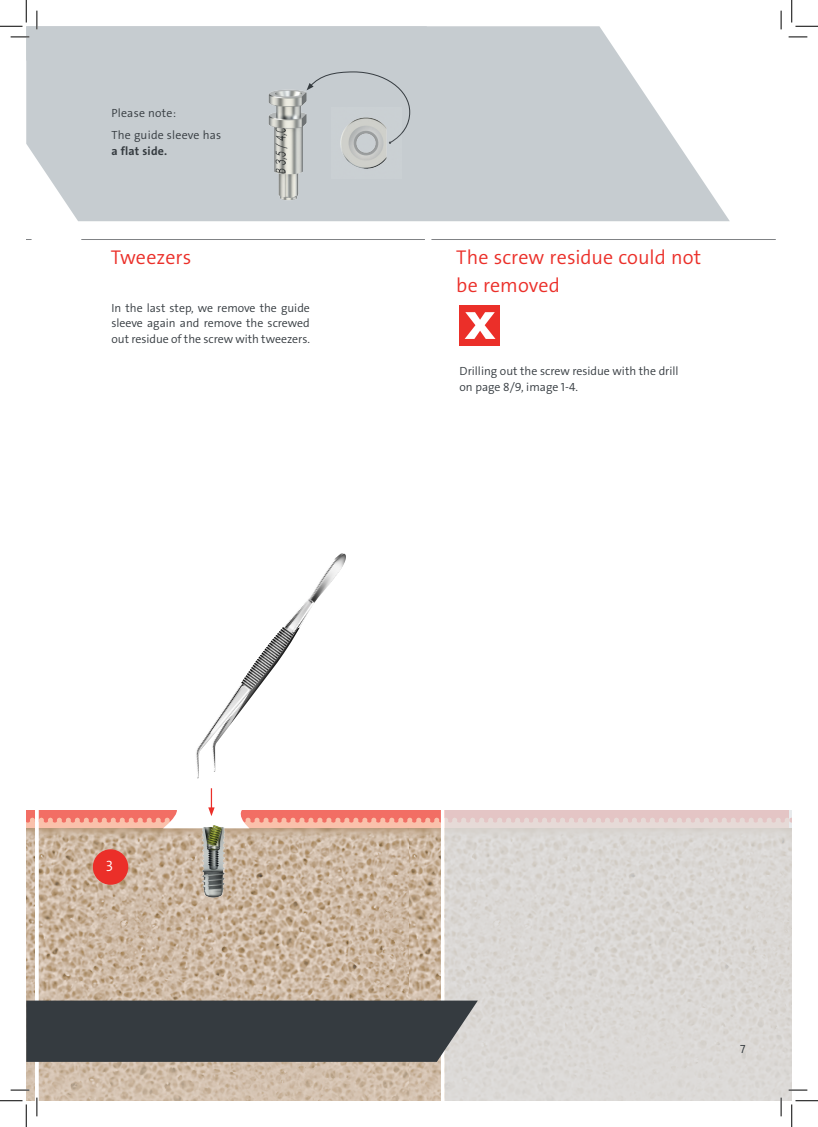
<style>
.page{position:relative;width:818px;height:1127px;background:#fff}
.page>*{position:absolute;margin:0;border:0;box-sizing:border-box;transform-origin:0 0}
.t1{font:20px/27.5px "The Sans LP4 Se Lig";letter-spacing:.005em;color:#eb2f29}
.t2{font:15px "The Sans LP4 Se Lig";color:#fff}
.t3{font:11.88px/15.6px "The Sans LP4 Se Lig";color:#353b40;text-align:justify}
.t4{font:11.88px/22.8px "The Sans LP4 Se Lig";letter-spacing:.02em;color:#353b40}
.t5{font:11.88px "The Sans LP7 Bld";letter-spacing:.02em;color:#353b40}
</style>
<div class="page">
<svg style="left:26px;top:26px;width:704px;height:195px;background:#ced3d6"></svg>
<img style="left:39px;top:828px;width:370px;height:272px">
<img style="left:409px;top:828px;width:32px;height:272px">
<svg style="left:26px;top:828px;width:9px;height:272px;background:#cbb7a2"></svg>
<svg style="left:444px;top:828px;width:1px;height:272px"></svg>
<div style="left:93px;top:849px;width:35px;height:35px;background:#eb2f29;border-radius:50%"></div>
<img style="left:174px;top:729px;width:157px;height:187px">
<div style="left:445px;top:810px;width:347px;height:290px;background:#dbd8d6"></div>
<svg style="left:26px;top:788px;width:766px;height:40px"></svg>
<img style="left:211px;top:729px;width:101px;height:42px">
<img style="left:285px;top:553px;width:61px;height:73px">
<img style="left:211px;top:703px;width:37px;height:29px">
<img style="left:286px;top:599px;width:27px;height:28px">
<svg style="left:229px;top:626px;width:71px;height:99px"></svg>
<img style="left:232px;top:68px;width:113px;height:140px">
<div style="left:307px;top:72px;width:103px;height:71px;background:#c6ccd0"></div>
<svg style="left:35px;top:809px;width:4px;height:291px"></svg>
<img style="left:331px;top:108px;width:70px;height:71px">
<div style="left:459px;top:305px;width:41px;height:40px;background:#eb2f29"></div>
<svg style="left:465px;top:312px;width:30px;height:27px"></svg>
<div style="left:26px;top:1000px;width:452px;height:61px;background:#353b40"></div>
<hr style="left:81px;top:239px;width:344px;height:1px;background:#808285">
<hr style="left:431px;top:239px;width:345px;height:1px;background:#808285">
<svg style="left:788px;top:36px;width:19px;height:2px"></svg>
<svg style="left:11px;top:1088px;width:18px;height:2px"></svg>
<svg style="left:788px;top:1089px;width:19px;height:1px"></svg>
<svg style="left:36px;top:1097px;width:2px;height:18px"></svg>
<svg style="left:780px;top:11px;width:2px;height:18px"></svg>
<svg style="left:780px;top:1097px;width:2px;height:18px"></svg>
<svg style="left:0;top:0;width:449px;height:61px"></svg>
<svg style="left:0;top:1100px;width:27px;height:26px"></svg>
<svg style="left:791px;top:0;width:27px;height:27px"></svg>
<svg style="left:791px;top:1100px;width:27px;height:26px"></svg>
<p class="t4" style="left:111px;top:101px;width:111px">Please note:<br>The guide sleeve has</p>
<p class="t5" style="left:111px;top:143px;width:57px">a flat side.</p>
<h1 class="t1" style="left:111px;top:244px;width:82px">Tweezers</h1>
<h1 class="t1" style="left:456px;top:244px;width:247px">The screw residue could not be removed</h1>
<p class="t3" style="left:111px;top:300px;width:200px">In the last step, we remove the guide sleeve again and remove the screwed out residue of the screw with tweezers.</p>
<p class="t3" style="left:459px;top:363px;width:221px">Drilling out the screw residue with the drill on page 8/9, image 1-4.</p>
<p class="t2" style="left:106px;top:856px;width:9px">3</p>
<p class="t3" style="left:740px;top:1041px;width:7px">7</p>
</div>
